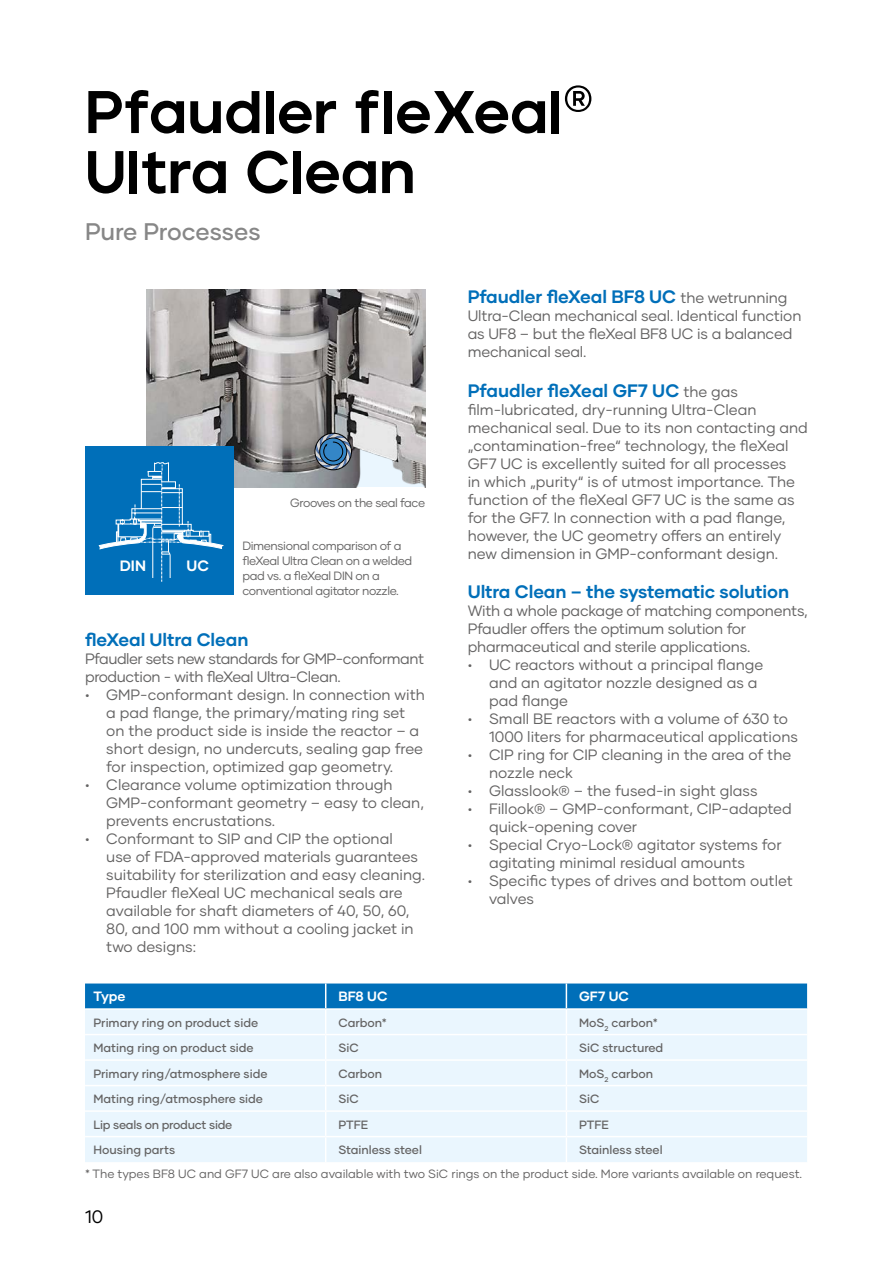
<style>
.page{position:relative;width:893px;height:1263px;background:#fff}
.page>*{position:absolute;margin:0;border:0;box-sizing:border-box;transform-origin:0 0}
.Heading_02{font:60px/60px "Jeko Variable";color:#000}
.Sub_Headline1{font:500 24px "Gilmer";letter-spacing:-.01em;color:#878787}
.t1{font:700 18px "Gilmer";letter-spacing:-.005em;color:#006fb9}
.t2{font:18px "Gilmer";color:#000}
.Body_Text{font:15px/18px "Gilmer";color:#646363}
.Fließtext{font:15px/18px "Gilmer";letter-spacing:-.02em;color:#646363}
.Headline_1{font:700 15px "Gilmer";color:#fff}
.Tabelle_8pt_weiß{font:700 13.5px "Gilmer";color:#fff}
.Tabelle_8pt_weiß-2{font:500 12px "Gilmer";color:#646363}
.Fließtext-2{font:12px/15px "Gilmer";letter-spacing:-.03em;color:#646363}
.Fließtext-3{font:12px "Gilmer";color:#646363}
.Tabelle_8pt_weiß-3{font:500 12px "Gilmer";letter-spacing:-.02em;color:#646363}
.s1{font-weight:400;font-size:15px;color:#646363}
</style>
<div class="page">
<img style="left:147px;top:289px;width:278px;height:198px">
<svg style="left:315px;top:433px;width:37px;height:37px"></svg>
<svg style="left:85px;top:983px;width:722px;height:179px;background:#cae3f4"></svg>
<div style="left:85px;top:446px;width:149px;height:149px;background:#006fb9"></div>
<svg style="left:98px;top:462px;width:126px;height:120px"></svg>
<p class="Heading_02" style="left:85px;top:81px;width:510px">Pfaudler fleXeal®<br>Ultra Clean</p>
<p class="Sub_Headline1" style="left:85px;top:217px;width:177px">Pure Processes</p>
<p class="Headline_1" style="left:120px;top:556px;width:28px">DIN</p>
<p class="Headline_1" style="left:187px;top:556px;width:24px">UC</p>
<p class="Fließtext-2" style="left:290px;top:495px;width:136px">Grooves on the seal face</p>
<p class="Fließtext-2" style="left:242px;top:538px;width:171px">Dimensional comparison of a fleXeal Ultra Clean on a welded pad vs. a fleXeal DIN on a conventional agitator nozzle.</p>
<p class="t1" style="left:85px;top:628px;width:165px">fleXeal Ultra Clean</p>
<p class="Fließtext" style="left:85px;top:649px;width:341px">Pfaudler sets new standards for GMP-conformant production - with fleXeal Ultra-Clean.</p>
<p class="Body_Text" style="left:106px;top:685px;width:320px;text-indent:-21px">• GMP-conformant design. In connection with a pad flange, the primary/mating ring set on the product side is inside the reactor – a short design, no undercuts, sealing gap free for inspection, optimized gap geometry.</p>
<p class="Body_Text" style="left:106px;top:775px;width:319px;text-indent:-21px">• Clearance volume optimization through<br>GMP-conformant geometry – easy to clean, prevents encrustations.</p>
<p class="Body_Text" style="left:106px;top:829px;width:320px;text-indent:-21px">• Conformant to SIP and CIP the optional<br>use of FDA-approved materials guarantees suitability for sterilization and easy cleaning.<br>Pfaudler fleXeal UC mechanical seals are available for shaft diameters of 40, 50, 60, 80, and 100 mm without a cooling jacket in two designs:</p>
<p class="t1" style="left:468px;top:286px;width:321px">Pfaudler fleXeal BF8 UC <span class="s1">the wetrunning</span></p>
<p class="Body_Text" style="left:468px;top:307px;width:335px">Ultra-Clean mechanical seal. Identical function as UF8 – but the fleXeal BF8 UC is a balanced mechanical seal.</p>
<p class="t1" style="left:468px;top:379px;width:272px">Pfaudler fleXeal GF7 UC <span class="s1">the gas</span></p>
<p class="Body_Text" style="left:468px;top:401px;width:342px">film-lubricated, dry-running Ultra-Clean mechanical seal. Due to its non contacting and „contamination-free“ technology, the fleXeal GF7 UC is excellently suited for all processes<br>in which „purity“ is of utmost importance. The function of the fleXeal GF7 UC is the same as for the GF7. In connection with a pad flange, however, the UC geometry offers an entirely new dimension in GMP-conformant design.</p>
<p class="t1" style="left:468px;top:580px;width:323px">Ultra Clean – the systematic solution</p>
<p class="Fließtext" style="left:468px;top:602px;width:342px">With a whole package of matching components,<br>Pfaudler offers the optimum solution for pharmaceutical and sterile applications.</p>
<p class="Body_Text" style="left:489px;top:656px;width:276px;text-indent:-21px">• UC reactors without a principal flange and an agitator nozzle designed as a pad flange</p>
<p class="Body_Text" style="left:489px;top:710px;width:311px;text-indent:-21px">• Small BE reactors with a volume of 630 to<br>1000 liters for pharmaceutical applications</p>
<p class="Body_Text" style="left:489px;top:746px;width:304px;text-indent:-21px">• CIP ring for CIP cleaning in the area of the nozzle neck</p>
<p class="Body_Text" style="left:468px;top:782px;width:291px">• Glasslook® – the fused-in sight glass</p>
<p class="Body_Text" style="left:489px;top:800px;width:304px;text-indent:-21px">• Fillook® – GMP-conformant, CIP-adapted quick-opening cover</p>
<p class="Body_Text" style="left:489px;top:836px;width:294px;text-indent:-21px">• Special Cryo-Lock® agitator systems for agitating minimal residual amounts</p>
<p class="Body_Text" style="left:489px;top:872px;width:305px;text-indent:-21px">• Specific types of drives and bottom outlet valves</p>
<p class="Tabelle_8pt_weiß" style="left:94px;top:988px;width:34px">Type</p>
<p class="Tabelle_8pt_weiß" style="left:338px;top:988px;width:50px">BF8 UC</p>
<p class="Tabelle_8pt_weiß" style="left:579px;top:988px;width:51px">GF7 UC</p>
<p class="Tabelle_8pt_weiß-2" style="left:94px;top:1015px;width:166px">Primary ring on product side</p>
<p class="Tabelle_8pt_weiß-2" style="left:338px;top:1015px;width:50px">Carbon*</p>
<p class="Tabelle_8pt_weiß-2" style="left:579px;top:1015px;width:80px">MoS<sub>2</sub> carbon*</p>
<p class="Tabelle_8pt_weiß-2" style="left:94px;top:1040px;width:162px">Mating ring on product side</p>
<p class="Tabelle_8pt_weiß-2" style="left:338px;top:1040px;width:22px">SiC</p>
<p class="Tabelle_8pt_weiß-2" style="left:579px;top:1040px;width:86px">SiC structured</p>
<p class="Tabelle_8pt_weiß-2" style="left:94px;top:1066px;width:176px">Primary ring/atmosphere side</p>
<p class="Tabelle_8pt_weiß-2" style="left:338px;top:1066px;width:45px">Carbon</p>
<p class="Tabelle_8pt_weiß-2" style="left:579px;top:1066px;width:76px">MoS<sub>2</sub> carbon</p>
<p class="Tabelle_8pt_weiß-2" style="left:94px;top:1091px;width:171px">Mating ring/atmosphere side</p>
<p class="Tabelle_8pt_weiß-2" style="left:338px;top:1091px;width:22px">SiC</p>
<p class="Tabelle_8pt_weiß-2" style="left:579px;top:1091px;width:22px">SiC</p>
<p class="Tabelle_8pt_weiß-3" style="left:94px;top:1117px;width:140px">Lip seals on product side</p>
<p class="Tabelle_8pt_weiß-2" style="left:338px;top:1117px;width:31px">PTFE</p>
<p class="Tabelle_8pt_weiß-2" style="left:579px;top:1117px;width:31px">PTFE</p>
<p class="Tabelle_8pt_weiß-2" style="left:94px;top:1143px;width:83px">Housing parts</p>
<p class="Tabelle_8pt_weiß-2" style="left:338px;top:1143px;width:85px">Stainless steel</p>
<p class="Tabelle_8pt_weiß-2" style="left:579px;top:1143px;width:85px">Stainless steel</p>
<p class="Fließtext-3" style="left:85px;top:1166px;width:719px">* The types BF8 UC and GF7 UC are also available with two SiC rings on the product side. More variants available on request.</p>
<p class="t2" style="left:85px;top:1206px;width:20px">10</p>
</div>
